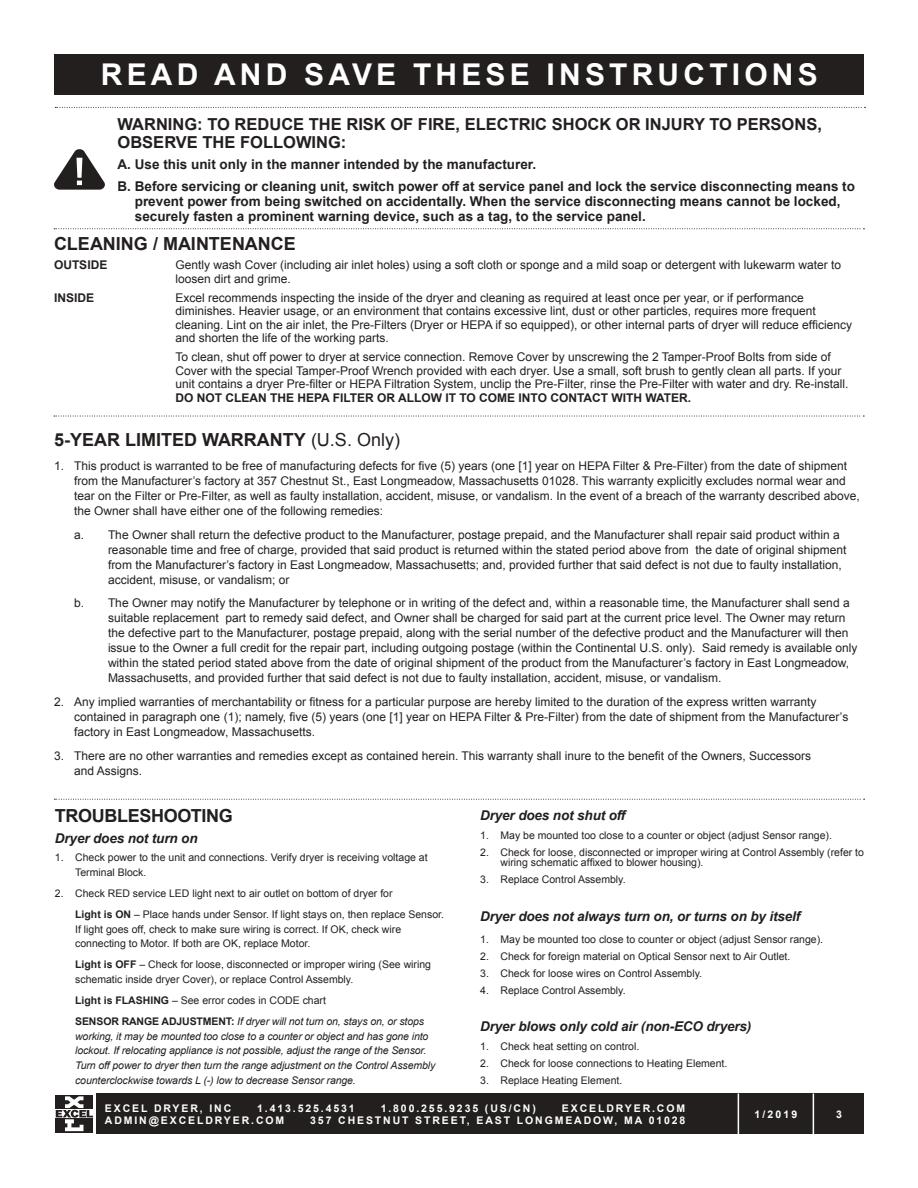
<style>
.page{position:relative;width:918px;height:1188px;background:#fff}
.page>*{position:absolute;margin:0;border:0;box-sizing:border-box;transform-origin:0 0}
.t1{font:700 30px "Arial";letter-spacing:.14em;color:#fff}
.t2{font:700 18px "Arial";color:#241f1f}
.t3{font:700 18px "Arial";letter-spacing:-.02em;color:#241f1f}
.t4{font:700 16.5px/18px "Arial";color:#241f1f}
.t5{font:700 13.5px/21.8px "Arial";color:#241f1f}
.t6{font:italic 700 13.5px "Arial";letter-spacing:-.01em;color:#241f1f}
.t7{font:12px/15px "Arial";color:#241f1f}
.t8{font:700 12px "Arial";color:#241f1f}
.t9{font:10.5px/14.7px "Arial";color:#241f1f}
.t10{font:italic 10.5px/14.7px "Arial";letter-spacing:-.01em;color:#241f1f}
.t11{font:700 10.5px "Arial";letter-spacing:.18em;color:#fff}
.t12{font:700 10.5px/21.1px "Arial";color:#241f1f}
.s1{font-weight:400}
.s2{font-weight:700}
.s3{font-weight:400;font-style:italic}
</style>
<div class="page">
<div style="left:96px;top:1094px;width:768px;height:40px;background:#241f1f"></div>
<hr style="left:813px;top:1094px;width:1px;height:40px;background:#fff">
<hr style="left:738px;top:1094px;width:1px;height:40px;background:#fff">
<div style="left:54px;top:1094px;width:41px;height:40px;background:linear-gradient(to right,#241f1f,#241f1f)"></div>
<svg style="left:56px;top:1131px;width:37px;height:1px"></svg>
<div style="left:56px;top:1095px;width:37px;height:14px;background:#241f1f"></div>
<svg style="left:56px;top:1096px;width:37px;height:35px"></svg>
<svg style="left:54px;top:228px;width:810px;height:1px"></svg>
<svg style="left:54px;top:416px;width:810px;height:1px"></svg>
<svg style="left:55px;top:107px;width:811px;height:1px"></svg>
<svg style="left:54px;top:149px;width:51px;height:41px"></svg>
<div style="left:54px;top:54px;width:810px;height:40px;background:#241f1f"></div>
<svg style="left:54px;top:799px;width:811px;height:1px"></svg>
<h1 class="t1" style="left:101px;top:55px;width:718px">READ AND SAVE THESE INSTRUCTIONS</h1>
<h3 class="t4" style="left:118px;top:115px;width:706px">WARNING: TO REDUCE THE RISK OF FIRE, ELECTRIC SHOCK OR INJURY TO PERSONS,<br>OBSERVE THE FOLLOWING:</h3>
<p class="t5" style="left:118px;top:154px;width:739px">A. Use this unit only in the manner intended by the manufacturer.<br>B. Before servicing or cleaning unit, switch power off at service panel and lock the service disconnecting means to</p>
<p class="t5" style="left:135px;top:194px;width:707px;line-height:15px">prevent power from being switched on accidentally. When the service disconnecting means cannot be locked, securely fasten a prominent warning device, such as a tag, to the service panel.</p>
<h2 class="t2" style="left:54px;top:232px;width:243px">CLEANING / MAINTENANCE</h2>
<p class="t8" style="left:54px;top:257px;width:55px">OUTSIDE</p>
<p class="t7" style="left:175px;top:259px;width:667px;line-height:13.5px">Gently wash Cover (including air inlet holes) using a soft cloth or sponge and a mild soap or detergent with lukewarm water to loosen dirt and grime.</p>
<p class="t8" style="left:54px;top:290px;width:42px">INSIDE</p>
<p class="t7" style="left:175px;top:291px;width:678px;line-height:13.5px">Excel recommends inspecting the inside of the dryer and cleaning as required at least once per year, or if performance diminishes. Heavier usage, or an environment that contains excessive lint, dust or other particles, requires more frequent cleaning. Lint on the air inlet, the Pre-Filters (Dryer or HEPA if so equipped), or other internal parts of dryer will reduce efficiency and shorten the life of the working parts.</p>
<p class="t7" style="left:176px;top:350px;width:675px;line-height:13.5px">To clean, shut off power to dryer at service connection. Remove Cover by unscrewing the 2 Tamper-Proof Bolts from side of<br>Cover with the special Tamper-Proof Wrench provided with each dryer. Use a small, soft brush to gently clean all parts. If your unit contains a dryer Pre-filter or HEPA Filtration System, unclip the Pre-Filter, rinse the Pre-Filter with water and dry. Re-install.</p>
<p class="t8" style="left:176px;top:390px;width:517px">DO NOT CLEAN THE HEPA FILTER OR ALLOW IT TO COME INTO CONTACT WITH WATER.</p>
<h2 class="t2" style="left:54px;top:428px;width:348px">5-YEAR LIMITED WARRANTY <span class="s1">(U.S. Only)</span></h2>
<p class="t7" style="left:74px;top:459px;width:787px;text-indent:-20px">1. This product is warranted to be free of manufacturing defects for five (5) years (one [1] year on HEPA Filter &amp; Pre-Filter) from the date of shipment from the Manufacturer’s factory at 357 Chestnut St., East Longmeadow, Massachusetts 01028. This warranty explicitly excludes normal wear and tear on the Filter or Pre-Filter, as well as faulty installation, accident, misuse, or vandalism. In the event of a breach of the warranty described above, the Owner shall have either one of the following remedies:</p>
<p class="t7" style="left:108px;top:527px;width:740px;text-indent:-34px">a. The Owner shall return the defective product to the Manufacturer, postage prepaid, and the Manufacturer shall repair said product within a reasonable time and free of charge, provided that said product is returned within the stated period above from the date of original shipment from the Manufacturer’s factory in East Longmeadow, Massachusetts; and, provided further that said defect is not due to faulty installation, accident, misuse, or vandalism; or</p>
<p class="t7" style="left:108px;top:596px;width:751px;text-indent:-34px">b. The Owner may notify the Manufacturer by telephone or in writing of the defect and, within a reasonable time, the Manufacturer shall send a suitable replacement part to remedy said defect, and Owner shall be charged for said part at the current price level. The Owner may return the defective part to the Manufacturer, postage prepaid, along with the serial number of the defective product and the Manufacturer will then issue to the Owner a full credit for the repair part, including outgoing postage (within the Continental U.S. only). Said remedy is available only within the stated period stated above from the date of original shipment of the product from the Manufacturer’s factory in East Longmeadow, Massachusetts, and provided further that said defect is not due to faulty installation, accident, misuse, or vandalism.</p>
<p class="t7" style="left:74px;top:694px;width:776px;text-indent:-20px">2. Any implied warranties of merchantability or fitness for a particular purpose are hereby limited to the duration of the express written warranty contained in paragraph one (1); namely, five (5) years (one [1] year on HEPA Filter &amp; Pre-Filter) from the date of shipment from the Manufacturer’s factory in East Longmeadow, Massachusetts.</p>
<p class="t7" style="left:74px;top:748px;width:738px;text-indent:-20px">3. There are no other warranties and remedies except as contained herein. This warranty shall inure to the benefit of the Owners, Successors and Assigns.</p>
<h2 class="t3" style="left:55px;top:803px;width:179px">TROUBLESHOOTING</h2>
<p class="t6" style="left:55px;top:829px;width:144px">Dryer does not turn on</p>
<p class="t9" style="left:75px;top:850px;width:354px;text-indent:-20px">1. Check power to the unit and connections. Verify dryer is receiving voltage at<br>Terminal Block.</p>
<p class="t9" style="left:75px;top:883px;width:370px;line-height:21.1px;text-indent:-20px">2. Check RED service LED light next to air outlet on bottom of dryer for<br><span class="s2">Light is ON</span> – Place hands under Sensor. If light stays on, then replace Sensor.</p>
<p class="t9" style="left:75px;top:922px;width:328px">If light goes off, check to make sure wiring is correct. If OK, check wire connecting to Motor. If both are OK, replace Motor.</p>
<p class="t9" style="left:75px;top:957px;width:357px"><span class="s2">Light is OFF</span> – Check for loose, disconnected or improper wiring (See wiring schematic inside dryer Cover), or replace Control Assembly.</p>
<p class="t12" style="left:75px;top:990px;width:350px">Light is FLASHING <span class="s1">– See error codes in CODE chart<br></span>SENSOR RANGE ADJUSTMENT: <span class="s3">If dryer will not turn on, stays on, or stops</span></p>
<p class="t10" style="left:75px;top:1029px;width:362px">working, it may be mounted too close to a counter or object and has gone into lockout. If relocating appliance is not possible, adjust the range of the Sensor.<br>Turn off power to dryer then turn the range adjustment on the Control Assembly counterclockwise towards L (-) low to decrease Sensor range.</p>
<p class="t6" style="left:480px;top:807px;width:147px">Dryer does not shut off</p>
<p class="t9" style="left:480px;top:828px;width:353px">1. May be mounted too close to a counter or object (adjust Sensor range).</p>
<p class="t9" style="left:500px;top:847px;width:365px;line-height:10.5px;text-indent:-20px">2. Check for loose, disconnected or improper wiring at Control Assembly (refer to wiring schematic affixed to blower housing).</p>
<p class="t9" style="left:480px;top:872px;width:147px">3. Replace Control Assembly.</p>
<p class="t6" style="left:480px;top:907px;width:322px">Dryer does not always turn on, or turns on by itself</p>
<p class="t9" style="left:480px;top:932px;width:344px">1. May be mounted too close to counter or object (adjust Sensor range).</p>
<p class="t9" style="left:480px;top:949px;width:312px">2. Check for foreign material on Optical Sensor next to Air Outlet.</p>
<p class="t9" style="left:480px;top:966px;width:223px">3. Check for loose wires on Control Assembly.</p>
<p class="t9" style="left:480px;top:983px;width:147px">4. Replace Control Assembly.</p>
<p class="t6" style="left:480px;top:1018px;width:273px">Dryer blows only cold air (non-ECO dryers)</p>
<p class="t9" style="left:480px;top:1039px;width:161px">1. Check heat setting on control.</p>
<p class="t9" style="left:480px;top:1056px;width:249px">2. Check for loose connections to Heating Element.</p>
<p class="t9" style="left:480px;top:1073px;width:144px">3. Replace Heating Element.</p>
<p class="t11" style="left:105px;top:1101px;width:128px">EXCEL DRYER, INC</p>
<p class="t11" style="left:257px;top:1101px;width:99px">1.413.525.4531</p>
<p class="t11" style="left:381px;top:1101px;width:157px">1.800.255.9235 (US/CN)</p>
<p class="t11" style="left:562px;top:1101px;width:125px">EXCELDRYER.COM</p>
<p class="t11" style="left:105px;top:1114px;width:181px">ADMIN@EXCELDRYER.COM</p>
<p class="t11" style="left:310px;top:1114px;width:377px">357 CHESTNUT STREET, EAST LONGMEADOW, MA 01028</p>
<p class="t11" style="left:755px;top:1107px;width:44px">1/2019</p>
<p class="t11" style="left:836px;top:1107px;width:7px">3</p>
</div>
